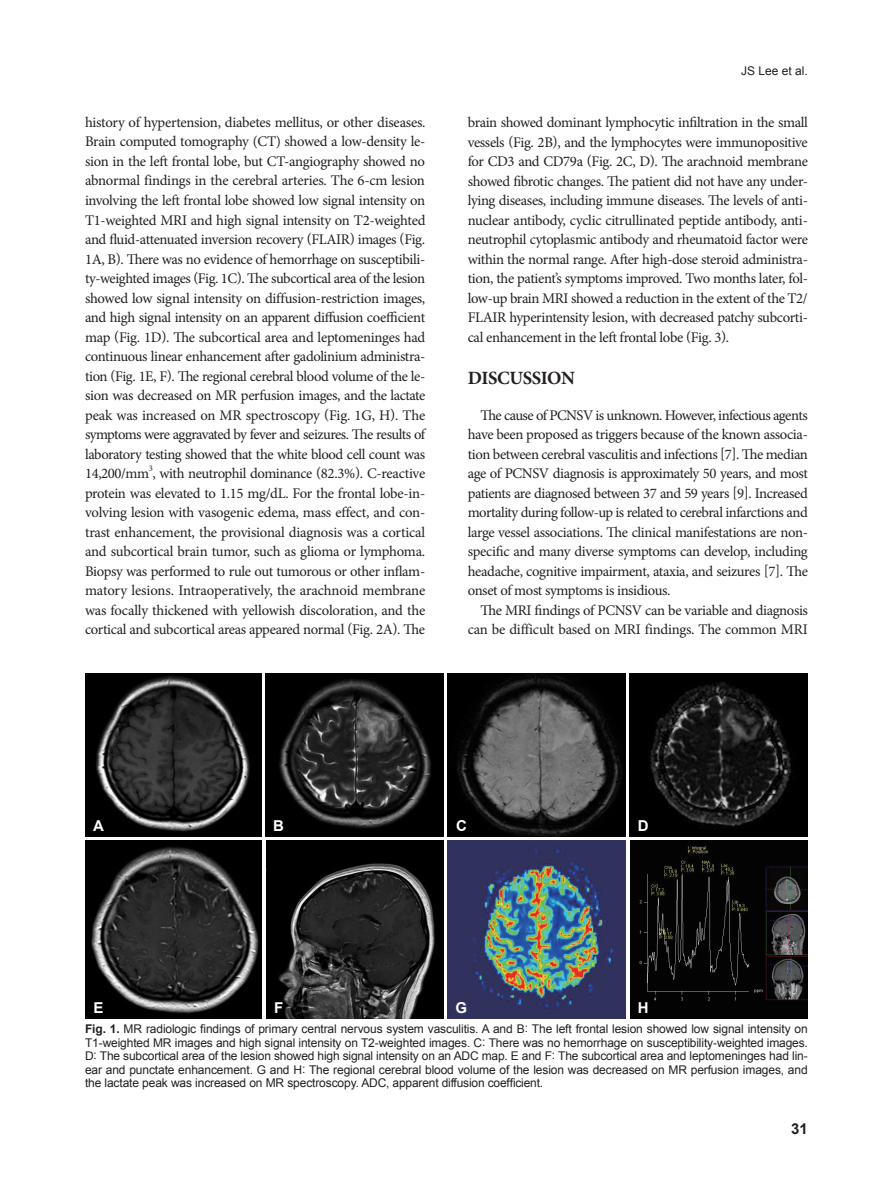
<style>
.page{position:relative;width:893px;height:1191px;background:#fff}
.page>*{position:absolute;margin:0;border:0;box-sizing:border-box;transform-origin:0 0}
.t1{font:700 18.75px "Minion Pro";letter-spacing:-.02em;color:#231f20}
.t2{font:700 15px "Arial";color:#fff}
.t3{font:700 15px "Arial";color:#231f20}
.t4{font:14.7px/19.5px "Minion Pro";letter-spacing:-.025em;color:#231f20;text-align:justify}
.t5{font:12px/13.5px "Arial";letter-spacing:-.015em;color:#231f20;text-align:justify}
.t6{font:8.55px "Minion Pro";color:#231f20}
.s1{font-weight:700}
</style>
<div class="page">
<img style="left:85px;top:673px;width:177px;height:163px">
<img style="left:266px;top:673px;width:177px;height:163px">
<img style="left:448px;top:673px;width:178px;height:163px">
<img style="left:630px;top:673px;width:178px;height:163px">
<img style="left:85px;top:840px;width:177px;height:178px">
<img style="left:266px;top:840px;width:178px;height:178px">
<img style="left:448px;top:840px;width:178px;height:178px">
<img style="left:631px;top:840px;width:177px;height:178px">
<p class="t4" style="left:85px;top:113px;width:342px">history of hypertension, diabetes mellitus, or other diseases.<br>Brain computed tomography (CT) showed a low-density le&shy;sion in the left frontal lobe, but CT-angiography showed no abnormal findings in the cerebral arteries. The 6-cm lesion involving the left frontal lobe showed low signal intensity on T1-weighted MRI and high signal intensity on T2-weighted and fluid-attenuated inversion recovery (FLAIR) images (Fig.<br>1A, B). There was no evidence of hemorrhage on susceptibili&shy;ty-weighted images (Fig. 1C). The subcortical area of the lesion showed low signal intensity on diffusion-restriction images, and high signal intensity on an apparent diffusion coefficient map (Fig. 1D). The subcortical area and leptomeninges had continuous linear enhancement after gadolinium administra&shy;tion (Fig. 1E, F). The regional cerebral blood volume of the le&shy;sion was decreased on MR perfusion images, and the lactate peak was increased on MR spectroscopy (Fig. 1G, H). The symptoms were aggravated by fever and seizures. The results of laboratory testing showed that the white blood cell count was 14,200/mm , with neutrophil dominance (82.3%). C-reactive</p>
<p class="t6" style="left:149px;top:463px;width:6px">3</p>
<p class="t4" style="left:85px;top:483px;width:342px">protein was elevated to 1.15 mg/dL. For the frontal lobe-in&shy;volving lesion with vasogenic edema, mass effect, and con&shy;trast enhancement, the provisional diagnosis was a cortical and subcortical brain tumor, such as glioma or lymphoma.<br>Biopsy was performed to rule out tumorous or other inflam&shy;matory lesions. Intraoperatively, the arachnoid membrane was focally thickened with yellowish discoloration, and the cortical and subcortical areas appeared normal (Fig. 2A). The</p>
<p class="t5" style="left:741px;top:64px;width:68px">JS Lee et al.</p>
<p class="t4" style="left:468px;top:113px;width:342px">brain showed dominant lymphocytic infiltration in the small vessels (Fig. 2B), and the lymphocytes were immunopositive for CD3 and CD79a (Fig. 2C, D). The arachnoid membrane showed fibrotic changes. The patient did not have any under&shy;lying diseases, including immune diseases. The levels of anti&shy;nuclear antibody, cyclic citrullinated peptide antibody, anti&shy;neutrophil cytoplasmic antibody and rheumatoid factor were within the normal range. After high-dose steroid administra&shy;tion, the patient’s symptoms improved. Two months later, fol&shy;low-up brain MRI showed a reduction in the extent of the T2/ FLAIR hyperintensity lesion, with decreased patchy subcorti&shy;cal enhancement in the left frontal lobe (Fig. 3).</p>
<p class="t1" style="left:468px;top:365px;width:109px">DISCUSSION</p>
<p class="t4" style="left:468px;top:405px;width:342px;text-indent:13px">The cause of PCNSV is unknown. However, infectious agents have been proposed as triggers because of the known associa&shy;tion between cerebral vasculitis and infections [7]. The median age of PCNSV diagnosis is approximately 50 years, and most patients are diagnosed between 37 and 59 years [9]. Increased mortality during follow-up is related to cerebral infarctions and large vessel associations. The clinical manifestations are non&shy;specific and many diverse symptoms can develop, including headache, cognitive impairment, ataxia, and seizures [7]. The onset of most symptoms is insidious.</p>
<p class="t4" style="left:468px;top:600px;width:342px;text-align:right">The MRI findings of PCNSV can be variable and diagnosis can be difficult based on MRI findings. The common MRI</p>
<p class="t2" style="left:93px;top:815px;width:12px">A</p>
<p class="t2" style="left:93px;top:997px;width:12px">E</p>
<p class="t2" style="left:273px;top:815px;width:12px">B</p>
<p class="t2" style="left:274px;top:997px;width:11px">F</p>
<p class="t2" style="left:456px;top:815px;width:12px">C</p>
<p class="t2" style="left:456px;top:997px;width:13px">G</p>
<p class="t2" style="left:638px;top:815px;width:12px">D</p>
<p class="t2" style="left:638px;top:997px;width:12px">H</p>
<p class="t5" style="left:85px;top:1022px;width:724px"><span class="s1">Fig. 1.</span> MR radiologic findings of primary central nervous system vasculitis. A and B: The left frontal lesion showed low signal intensity on T1-weighted MR images and high signal intensity on T2-weighted images. C: There was no hemorrhage on susceptibility-weighted images.<br>D: The subcortical area of the lesion showed high signal intensity on an ADC map. E and F: The subcortical area and leptomeninges had lin&shy;ear and punctate enhancement. G and H: The regional cerebral blood volume of the lesion was decreased on MR perfusion images, and the lactate peak was increased on MR spectroscopy. ADC, apparent diffusion coefficient.</p>
<p class="t3" style="left:791px;top:1118px;width:18px">31</p>
</div>
